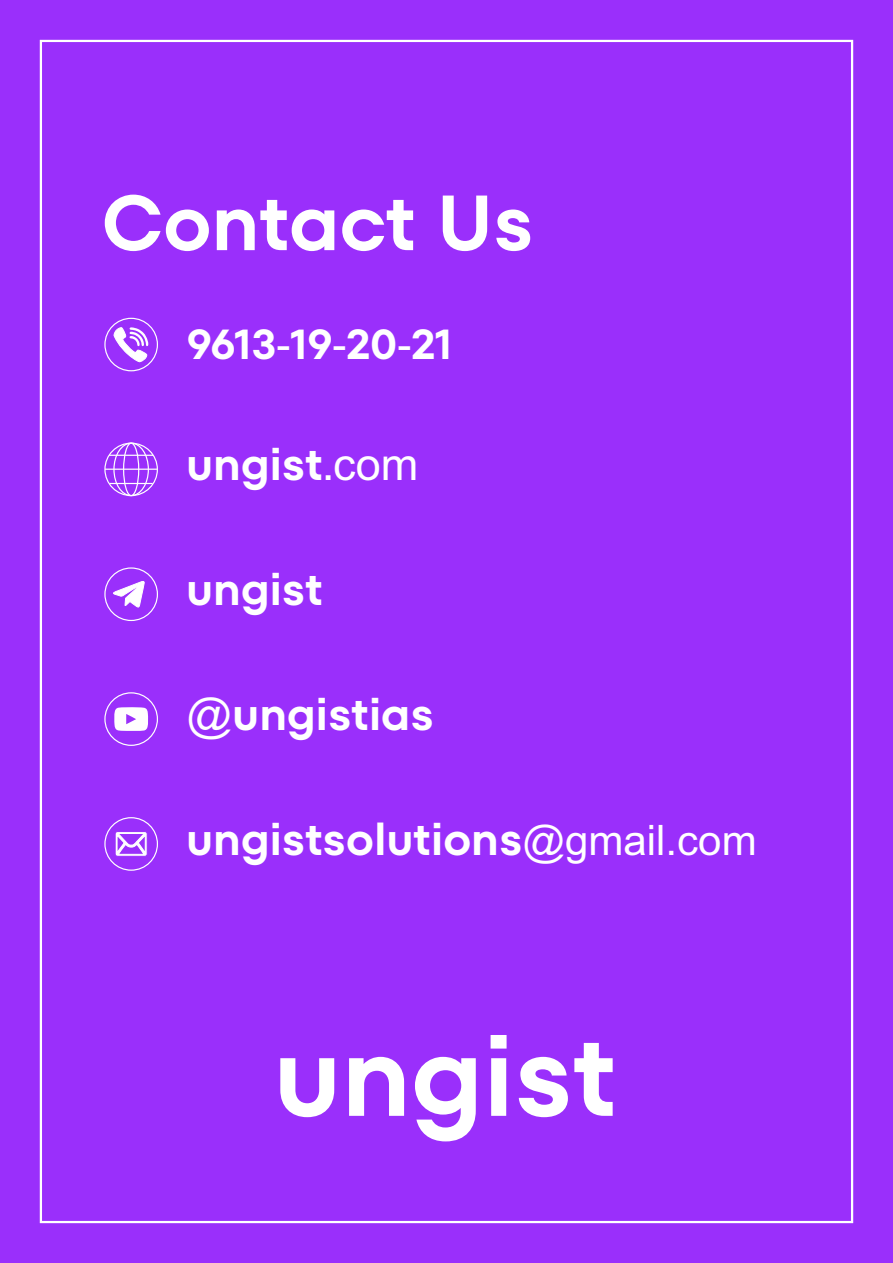
<style>
.page{position:relative;width:893px;height:1263px;background:#9a2ffb}
.page>*{position:absolute;margin:0;border:0;box-sizing:border-box;transform-origin:0 0}
.t1{font:600 113.25px "FONTSPRINGDEMO TT Fors";color:#fff}
.t2{font:600 78px "FONTSPRINGDEMO TT Fors";color:#fff}
.t3{font:600 45px "FONTSPRINGDEMO TT Fors";color:#fff}
.t4{font:600 42px "FONTSPRINGDEMO TT Fors";color:#fff}
.s1{font-family:"Arial";font-weight:400}
.s2{font-family:"Bahnschrift";font-weight:400}
.s3{font-family:"Arial";font-weight:400;font-size:42px}
</style>
<div class="page">
<svg style="left:113px;top:327px;width:36px;height:35px"></svg>
<div style="left:104px;top:318px;width:54px;height:53px;border:1px solid #fff;border-radius:50%"></div>
<div style="left:104px;top:443px;width:54px;height:53px;border:1px solid #fff;border-radius:50%"></div>
<div style="left:113px;top:443px;width:36px;height:53px;border:1px solid #fff;border-radius:50%"></div>
<div style="left:123px;top:443px;width:16px;height:53px;border:1px solid #fff;border-radius:50%"></div>
<hr style="left:109px;top:455px;width:44px;height:1px;background:#fff">
<hr style="left:105px;top:469px;width:52px;height:1px;background:#fff">
<hr style="left:110px;top:483px;width:43px;height:1px;background:#fff">
<svg style="left:113px;top:581px;width:32px;height:26px"></svg>
<div style="left:104px;top:567px;width:54px;height:54px;border:1px solid #fff;border-radius:50%"></div>
<svg style="left:114px;top:707px;width:34px;height:24px"></svg>
<div style="left:104px;top:692px;width:54px;height:54px;border:1px solid #fff;border-radius:50%"></div>
<svg style="left:115px;top:831px;width:33px;height:26px"></svg>
<div style="left:104px;top:817px;width:54px;height:54px;border:1px solid #fff;border-radius:50%"></div>
<h2 class="t2" style="left:101px;top:176px;width:434px">Contact Us</h2>
<p class="t4" style="left:187px;top:319px;width:267px">9613<span class="s1">-</span>19<span class="s1">-</span>20<span class="s1">-</span>21</p>
<p class="t3" style="left:186px;top:438px;width:234px">ungist<span class="s2">.</span><span class="s1">com</span></p>
<p class="t3" style="left:186px;top:562px;width:138px">ungist</p>
<p class="t3" style="left:186px;top:688px;width:249px"><span class="s1">@</span>ungistias</p>
<p class="t3" style="left:186px;top:812px;width:572px">ungistsolutions<span class="s3">@gmail.com</span></p>
<h1 class="t1" style="left:273px;top:1008px;width:345px">ungist</h1>
</div>
